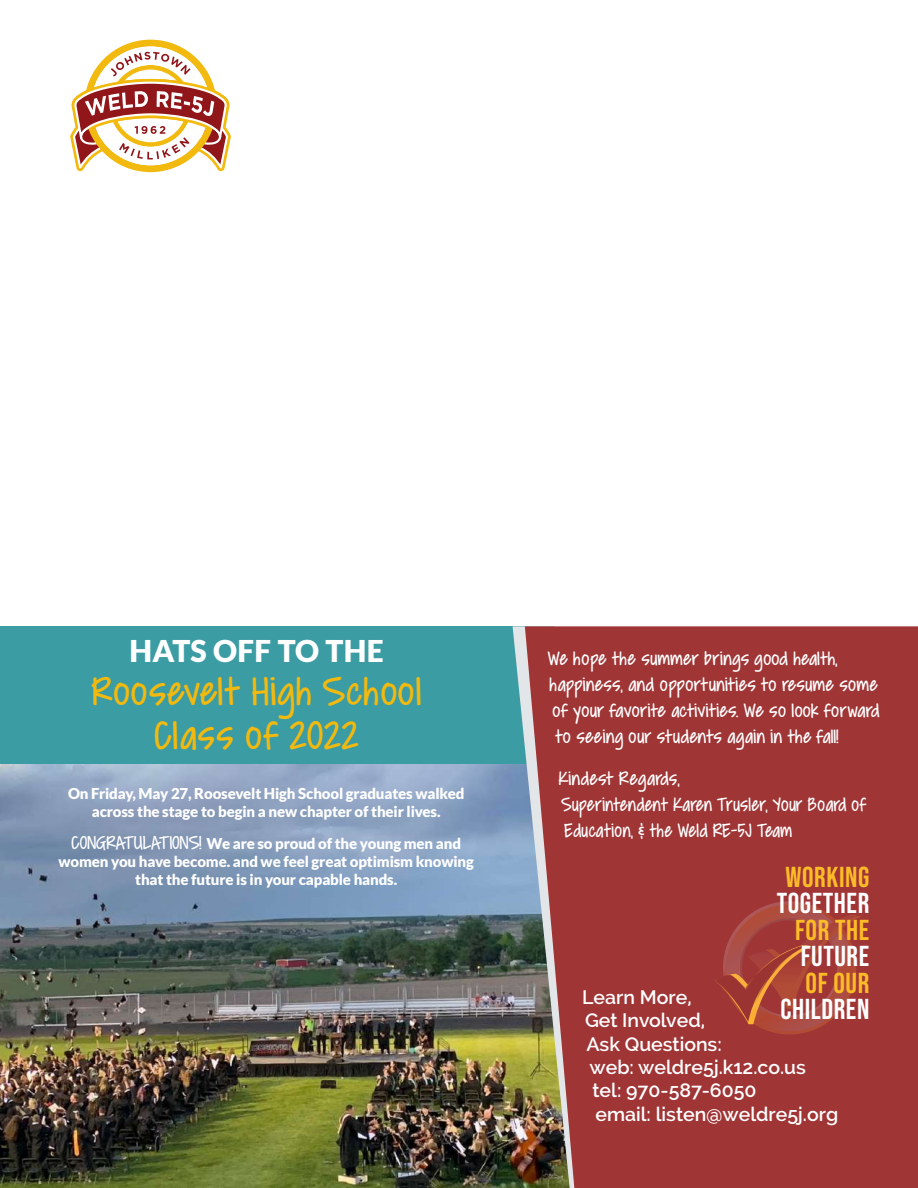
<style>
.page{position:relative;width:918px;height:1188px;background:#fff}
.page>*{position:absolute;margin:0;border:0;box-sizing:border-box;transform-origin:0 0}
.t1{font:45px/43.5px "Covered By Your Grace";letter-spacing:.025em;color:#f2b90f;text-align:center}
.t2{font:900 30px "Lato";letter-spacing:.01em;color:#fff}
.t3{font:28.8px "Bebas Neue";letter-spacing:.02em;color:#fff}
.t4{font:28.8px "Bebas Neue";letter-spacing:.02em;color:#fcbc27}
.t5{font:21.75px/26.1px "Covered By Your Grace";letter-spacing:.01em;color:#fff}
.t6{font:600 19.5px "Raleway";color:#fff}
.t7{font:900 15px/18px "Lato";letter-spacing:-.01em;color:#fff;text-align:center}
.s1{font-family:"Covered By Your Grace";font-weight:400;font-size:21px}
</style>
<div class="page">
<div style="left:0;top:626px;width:554px;height:184px;background:#3b9ca4"></div>
<img style="left:0;top:764px;width:513px;height:424px">
<img style="left:513px;top:626px;width:12px;height:562px">
<svg style="left:525px;top:626px;width:393px;height:562px;background:#9f3b3b"></svg>
<svg style="left:714px;top:901px;width:148px;height:134px;background:#a7413a"></svg>
<svg style="left:70px;top:40px;width:161px;height:132px"></svg>
<h2 class="t2" style="left:129px;top:633px;width:256px">HATS OFF TO THE</h2>
<h1 class="t1" style="left:92px;top:673px;width:331px">Roosevelt High School<br>Class of 2022</h1>
<p class="t7" style="left:68px;top:784px;width:398px">On Friday, May 27, Roosevelt High School graduates walked across the stage to begin a new chapter of their lives.</p>
<p class="t7" style="left:59px;top:834px;width:417px"><span class="s1">CONGRATULATIONS!</span> We are so proud of the young men and women you have become. and we feel great optimism knowing that the future is in your capable hands.</p>
<p class="t5" style="left:548px;top:647px;width:333px">We hope the summer brings good health, happiness, and opportunities to resume some of your favorite activities. We so look forward to seeing our students again in the fall!</p>
<p class="t5" style="left:558px;top:766px;width:309px">Kindest Regards,<br>Superintendent Karen Trusler, Your Board of<br>Education, &amp; the Weld RE-5J Team</p>
<h3 class="t4" style="left:786px;top:861px;width:85px">WORKING</h3>
<h3 class="t3" style="left:777px;top:887px;width:94px">TOGETHER</h3>
<h3 class="t4" style="left:795px;top:914px;width:76px">FOR THE</h3>
<h3 class="t3" style="left:801px;top:940px;width:70px">FUTURE</h3>
<h3 class="t4" style="left:806px;top:967px;width:65px">OF OUR</h3>
<h3 class="t3" style="left:781px;top:993px;width:90px">CHILDREN</h3>
<p class="t6" style="left:582px;top:986px;width:111px">Learn More,</p>
<p class="t6" style="left:585px;top:1009px;width:122px">Get Involved,</p>
<p class="t6" style="left:586px;top:1033px;width:137px">Ask Questions:</p>
<p class="t6" style="left:590px;top:1056px;width:218px">web: weldre5j.k12.co.us</p>
<p class="t6" style="left:592px;top:1079px;width:166px">tel: 970-587-6050</p>
<p class="t6" style="left:596px;top:1103px;width:244px">email: listen@weldre5j.org</p>
</div>
